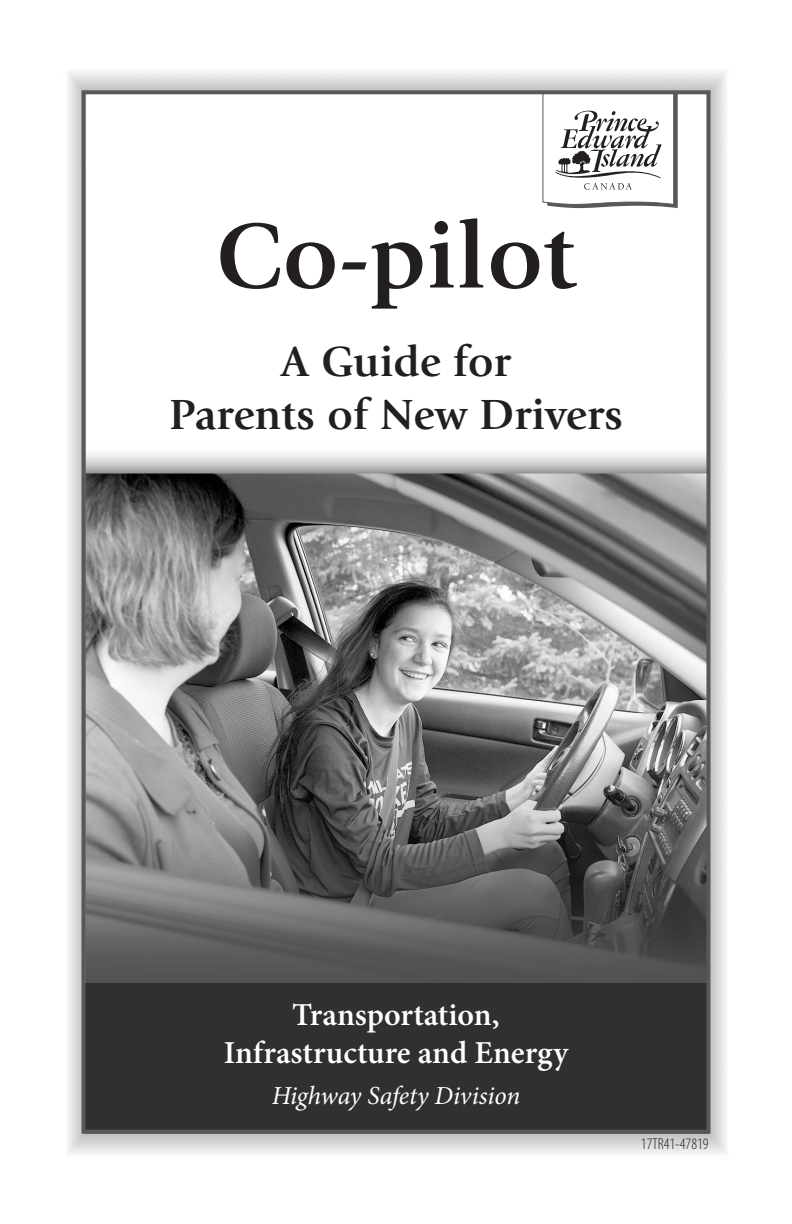
<style>
.page{position:relative;width:792px;height:1224px;background:#fff}
.page>*{position:absolute;margin:0;border:0;box-sizing:border-box;transform-origin:0 0}
.t1{font:700 96px "Giovanni";color:#231f20}
.t2{font:700 44px/52.8px "Giovanni";color:#231f20;text-align:center}
.t3{font:600 32px/38.4px "Minion Pro";color:#fff;text-align:center}
.t4{font:italic 26px "Minion Pro";letter-spacing:-.01em;color:#fff}
.t5{font:300 condensed 16px "Myriad Pro";color:#231f20}
</style>
<div class="page">
<img style="left:68px;top:71px;width:658px;height:1083px">
<div style="left:84px;top:984px;width:624px;height:147px;background:#312f30"></div>
<svg style="left:542px;top:95px;width:136px;height:113px"></svg>
<div style="left:82px;top:90px;width:628px;height:1044px;border:4px solid #57585a"></div>
<h1 class="t1" style="left:216px;top:200px;width:361px">Co-pilot</h1>
<h2 class="t2" style="left:169px;top:336px;width:455px">A Guide for<br>Parents of New Drivers</h2>
<p class="t3" style="left:224px;top:995px;width:346px">Transportation,<br>Infrastructure and Energy</p>
<p class="t4" style="left:272px;top:1078px;width:250px">Highway Safety Division</p>
<p class="t5" style="left:641px;top:1134px;width:69px">17TR41-47819</p>
</div>
